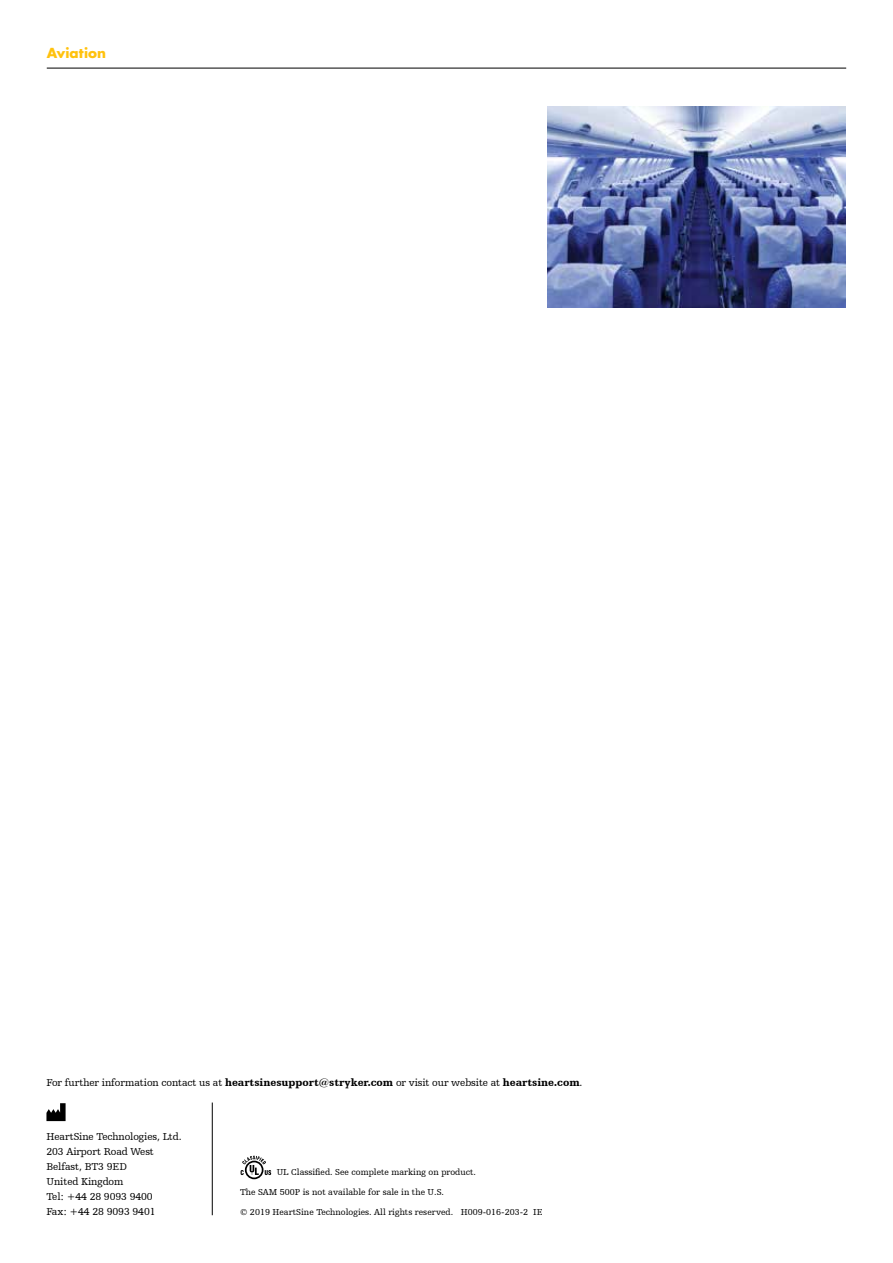
<style>
.page{position:relative;width:893px;height:1263px;background:#fff}
.page>*{position:absolute;margin:0;border:0;box-sizing:border-box;transform-origin:0 0}
.t1{font:700 13.5px "Futura Std";letter-spacing:.01em;color:#ffc20e}
.t2{font:10.5px/15px "Humanist Slabserif 712 BT";letter-spacing:-.01em;color:#000}
.t3{font:9px "Humanist Slabserif 712 BT";color:#000}
.s1{font-weight:900}
</style>
<div class="page">
<hr style="left:47px;top:68px;width:799px;height:1px;background:#000">
<img style="left:547px;top:107px;width:298px;height:200px">
<svg style="left:46px;top:1103px;width:20px;height:18px"></svg>
<svg style="left:245px;top:1161px;width:18px;height:18px"></svg>
<div style="left:247px;top:1162px;width:15px;height:15px;background:#fff;border-radius:50%"></div>
<svg style="left:241px;top:1156px;width:30px;height:19px"></svg>
<hr style="left:212px;top:1102px;width:1px;height:113px;background:#000">
<p class="t1" style="left:47px;top:44px;width:61px">Aviation</p>
<p class="t2" style="left:46px;top:1075px;width:538px">For further information contact us at <span class="s1">heartsinesupport@stryker.com</span> or visit our website at <span class="s1">heartsine.com</span>.</p>
<p class="t2" style="left:46px;top:1129px;width:137px">HeartSine Technologies, Ltd.<br>203 Airport Road West<br>Belfast, BT3 9ED<br>United Kingdom<br>Tel: +44 28 9093 9400<br>Fax: +44 28 9093 9401</p>
<p class="t3" style="left:277px;top:1166px;width:201px">UL Classified. See complete marking on product.</p>
<p class="t3" style="left:240px;top:1187px;width:206px">The SAM 500P is not available for sale in the U.S.</p>
<p class="t3" style="left:240px;top:1207px;width:304px">© 2019 HeartSine Technologies. All rights reserved. H009-016-203-2 IE</p>
</div>
